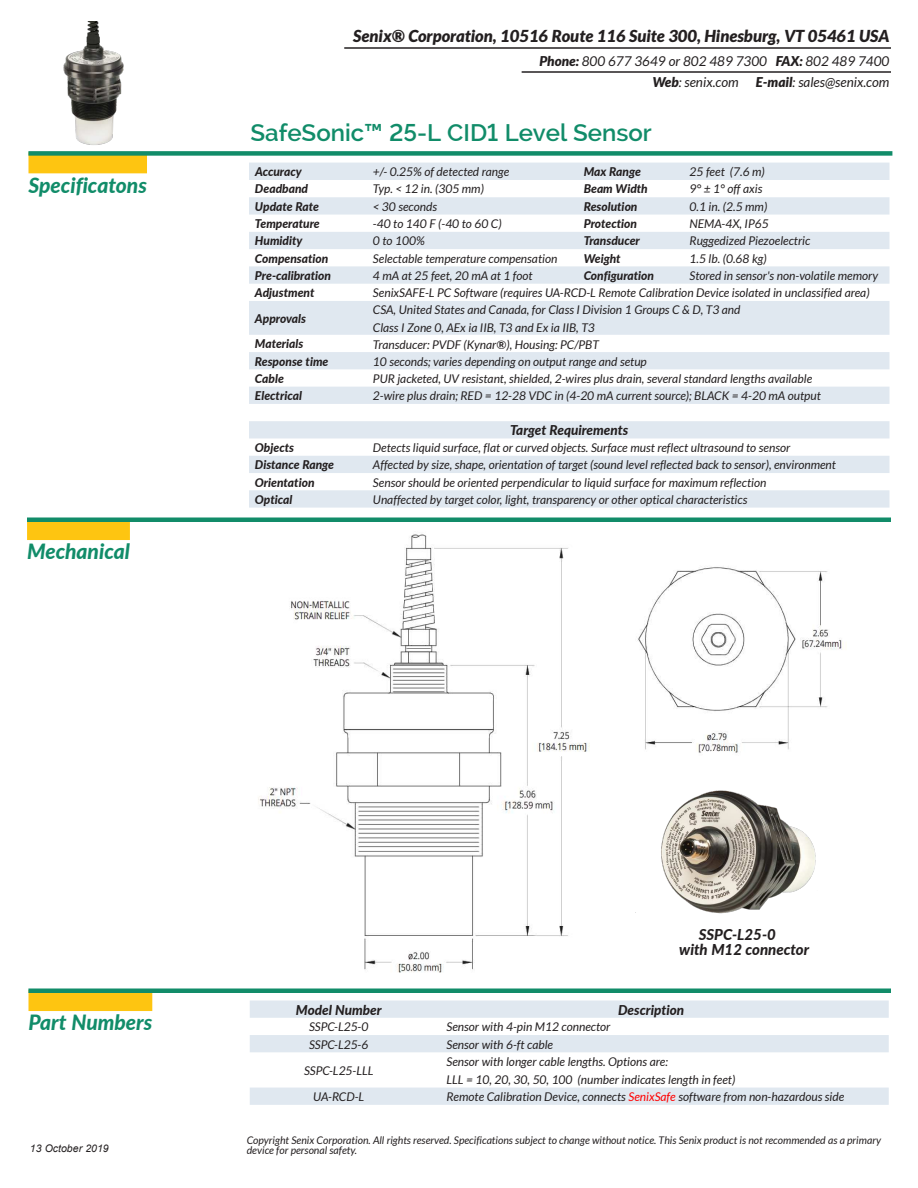
<style>
.page{position:relative;width:918px;height:1188px;background:#fff}
.page>*{position:absolute;margin:0;border:0;box-sizing:border-box;transform-origin:0 0}
.t1{font:600 24px "Raleway";color:#118c69}
.t2{font:italic 800 21px "Lato";color:#118c69}
.t3{font:italic 900 16.5px "Lato";color:#231f20}
.t4{font:italic 800 15px/15.1px "Lato";color:#231f20}
.t5{font:italic 13.5px/21.1px "Lato";color:#231f20}
.t6{font:italic 800 13.5px "Lato";color:#231f20}
.t7{font:italic 12px/18px "Lato";color:#231f20}
.t8{font:italic 800 12px "Lato";color:#231f20}
.t9{font:italic 10.5px/10.5px "Lato";color:#231f20}
.t10{font:italic 10.5px "Arial";color:#231f20}
.s1{font-weight:900}
.s2{font-family:"Raleway";font-weight:700;font-style:normal}
.s3{color:#f00}
</style>
<div class="page">
<div style="left:29px;top:152px;width:118px;height:21px;background:#fec511"></div>
<div style="left:28px;top:151px;width:864px;height:5px;background:#118c69"></div>
<div style="left:27px;top:519px;width:103px;height:21px;background:#fec511"></div>
<div style="left:27px;top:517px;width:864px;height:5px;background:#118c69"></div>
<div style="left:29px;top:990px;width:123px;height:21px;background:#fec511"></div>
<div style="left:28px;top:988px;width:863px;height:5px;background:#118c69"></div>
<hr style="left:344px;top:47px;width:547px;height:2px;background:#231f20">
<hr style="left:522px;top:71px;width:369px;height:2px;background:#231f20">
<img style="left:635px;top:790px;width:181px;height:124px">
<svg style="left:250px;top:1000px;width:639px;height:105px"></svg>
<div style="left:248px;top:161px;width:643px;height:351px;background:linear-gradient(to right,#fff,#fff)"></div>
<svg style="left:249px;top:163px;width:641px;height:345px;fill:#e0e8f0"></svg>
<img style="left:258px;top:534px;width:331px;height:439px">
<img style="left:637px;top:567px;width:206px;height:186px">
<img style="left:39px;top:22px;width:111px;height:130px">
<h2 class="t2" style="left:28px;top:176px;width:120px">Specificatons</h2>
<h2 class="t2" style="left:27px;top:543px;width:104px">Mechanical</h2>
<h3 class="t3" style="left:353px;top:29px;width:538px">Senix® Corporation, 10516 Route 116 Suite 300, Hinesburg, VT 05461 USA</h3>
<p class="t5" style="left:652px;top:51px;width:239px;text-indent:-113px"><span class="s1">Phone:</span> 800 677 3649 or 802 489 7300 <span class="s1">FAX:</span> 802 489 7400<br><span class="s1">Web</span>: senix.com</p>
<p class="t5" style="left:756px;top:72px;width:135px"><span class="s1">E-mail</span>: sales@senix.com</p>
<h1 class="t1" style="left:250px;top:119px;width:403px">SafeSonic™ 25-L CID1 Level Sensor</h1>
<p class="t8" style="left:255px;top:167px;width:48px">Accuracy</p>
<p class="t7" style="left:373px;top:164px;width:138px">+/- 0.25% of detected range</p>
<p class="t8" style="left:584px;top:167px;width:59px">Max Range</p>
<p class="t7" style="left:690px;top:164px;width:77px">25 feet (7.6 m)</p>
<p class="t8" style="left:255px;top:184px;width:55px">Deadband</p>
<p class="t7" style="left:373px;top:181px;width:113px">Typ. &lt; 12 in. (305 mm)</p>
<p class="t8" style="left:584px;top:184px;width:66px">Beam Width</p>
<p class="t7" style="left:690px;top:181px;width:74px">9° ± 1° off axis</p>
<p class="t8" style="left:255px;top:201px;width:66px">Update Rate</p>
<p class="t7" style="left:373px;top:198px;width:66px">&lt; 30 seconds</p>
<p class="t8" style="left:584px;top:201px;width:55px">Resolution</p>
<p class="t7" style="left:690px;top:198px;width:79px">0.1 in. (2.5 mm)</p>
<p class="t8" style="left:255px;top:219px;width:66px">Temperature</p>
<p class="t7" style="left:373px;top:215px;width:130px">-40 to 140 F (-40 to 60 C)</p>
<p class="t8" style="left:584px;top:219px;width:55px">Protection</p>
<p class="t7" style="left:690px;top:215px;width:81px">NEMA-4X, IP65</p>
<p class="t8" style="left:255px;top:236px;width:49px">Humidity</p>
<p class="t7" style="left:373px;top:233px;width:53px">0 to 100%</p>
<p class="t8" style="left:584px;top:236px;width:58px">Transducer</p>
<p class="t7" style="left:690px;top:233px;width:122px">Ruggedized Piezoelectric</p>
<p class="t8" style="left:255px;top:253px;width:75px">Compensation</p>
<p class="t7" style="left:373px;top:250px;width:186px">Selectable temperature compensation</p>
<p class="t8" style="left:584px;top:253px;width:38px">Weight</p>
<p class="t7" style="left:690px;top:250px;width:79px">1.5 lb. (0.68 kg)</p>
<p class="t8" style="left:255px;top:270px;width:78px">Pre-calibration</p>
<p class="t7" style="left:373px;top:267px;width:161px">4 mA at 25 feet, 20 mA at 1 foot</p>
<p class="t8" style="left:584px;top:270px;width:72px">Configuration</p>
<p class="t7" style="left:690px;top:267px;width:190px">Stored in sensor's non-volatile memory</p>
<p class="t8" style="left:255px;top:288px;width:61px">Adjustment</p>
<p class="t7" style="left:373px;top:285px;width:498px">SenixSAFE-L PC Software (requires UA-RCD-L Remote Calibration Device isolated in unclassified area)</p>
<p class="t8" style="left:255px;top:313px;width:53px">Approvals</p>
<p class="t7" style="left:373px;top:301px;width:369px">CSA, United States and Canada, for Class I Division 1 Groups C &amp; D, T3 and<br>Class I Zone 0, AEx ia IIB, T3 and Ex ia IIB, T3</p>
<p class="t8" style="left:255px;top:339px;width:50px">Materials</p>
<p class="t7" style="left:373px;top:337px;width:228px">Transducer: PVDF (Kynar<span class="s2">®</span>), Housing: PC/PBT</p>
<p class="t8" style="left:255px;top:356px;width:75px">Response time</p>
<p class="t7" style="left:373px;top:353px;width:275px">10 seconds; varies depending on output range and setup</p>
<p class="t8" style="left:255px;top:373px;width:30px">Cable</p>
<p class="t7" style="left:373px;top:370px;width:441px">PUR jacketed, UV resistant, shielded, 2-wires plus drain, several standard lengths available</p>
<p class="t8" style="left:255px;top:391px;width:48px">Electrical</p>
<p class="t7" style="left:373px;top:388px;width:449px">2-wire plus drain; RED = 12-28 VDC in (4-20 mA current source); BLACK = 4-20 mA output</p>
<p class="t6" style="left:510px;top:425px;width:120px">Target Requirements</p>
<p class="t8" style="left:255px;top:443px;width:41px">Objects</p>
<p class="t7" style="left:373px;top:439px;width:419px">Detects liquid surface, flat or curved objects. Surface must reflect ultrasound to sensor</p>
<p class="t8" style="left:255px;top:460px;width:81px">Distance Range</p>
<p class="t7" style="left:373px;top:457px;width:465px">Affected by size, shape, orientation of target (sound level reflected back to sensor), environment</p>
<p class="t8" style="left:255px;top:477px;width:61px">Orientation</p>
<p class="t7" style="left:373px;top:474px;width:395px">Sensor should be oriented perpendicular to liquid surface for maximum reflection</p>
<p class="t8" style="left:255px;top:494px;width:39px">Optical</p>
<p class="t7" style="left:373px;top:491px;width:376px">Unaffected by target color, light, transparency or other optical characteristics</p>
<h2 class="t2" style="left:28px;top:1014px;width:125px">Part Numbers</h2>
<p class="t10" style="left:30px;top:1142px;width:80px">13 October 2019</p>
<p class="t4" style="left:679px;top:928px;width:132px;text-indent:20px">SSPC-L25-0<br>with M12 connector</p>
<p class="t6" style="left:296px;top:1004px;width:87px">Model Number</p>
<p class="t6" style="left:618px;top:1004px;width:68px">Description</p>
<p class="t7" style="left:309px;top:1019px;width:61px">SSPC-L25-0</p>
<p class="t7" style="left:447px;top:1019px;width:165px">Sensor with 4-pin M12 connector</p>
<p class="t7" style="left:309px;top:1036px;width:61px">SSPC-L25-6</p>
<p class="t7" style="left:447px;top:1036px;width:108px">Sensor with 6-ft cable</p>
<p class="t7" style="left:304px;top:1062px;width:71px">SSPC-L25-LLL</p>
<p class="t7" style="left:447px;top:1053px;width:290px">Sensor with longer cable lengths. Options are:<br>LLL = 10, 20, 30, 50, 100 (number indicates length in feet)</p>
<p class="t7" style="left:313px;top:1088px;width:52px">UA-RCD-L</p>
<p class="t7" style="left:447px;top:1088px;width:399px">Remote Calibration Device, connects <span class="s3">SenixSafe</span> software from non-hazardous side</p>
<p class="t9" style="left:247px;top:1135px;width:636px">Copyright Senix Corporation. All rights reserved. Specifications subject to change without notice. This Senix product is not recommended as a primary device for personal safety.</p>
</div>
